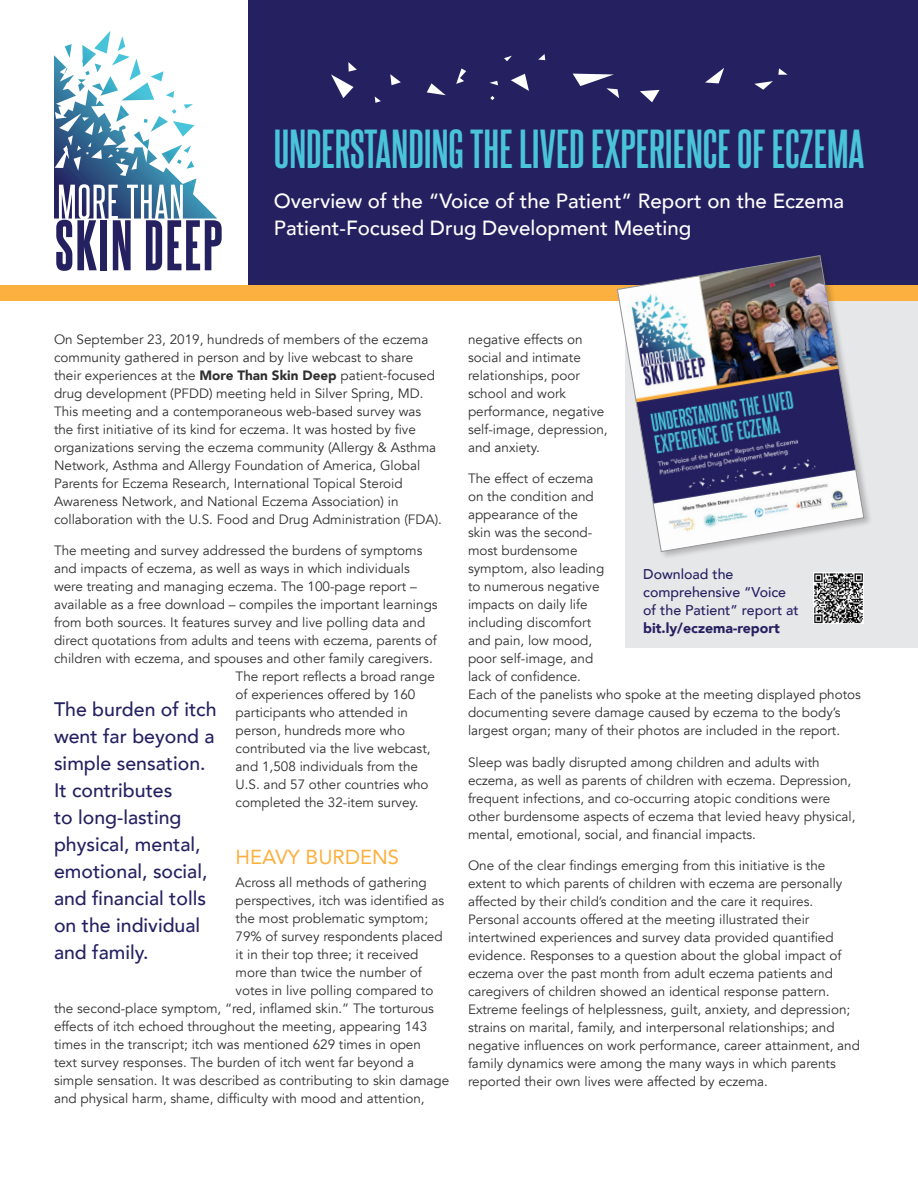
<style>
.page{position:relative;width:918px;height:1188px;background:#fff}
.page>*{position:absolute;margin:0;border:0;box-sizing:border-box;transform-origin:0 0}
.Headline{font:700 47.25px "Steelfish Rg";color:#49c4d9}
.t1{font:500 20.55px/26.8px "Avenir";color:#fff}
.Subhead_Level_2{font:20.25px "Avenir";color:#fbb03f}
.Pull_Quote{font:500 19.5px/27px "Avenir";color:#252161}
.Pull_Quote-2{font:500 14.1px/18px "Avenir";color:#252161}
.Body_copy_9pt{font:13.5px/18px "Avenir";color:#312f30}
.s1{font-weight:900}
</style>
<div class="page">
<div style="left:625px;top:296px;width:293px;height:352px;background:#e6e7e9"></div>
<div style="left:248px;top:0;width:670px;height:300px;background:#252161"></div>
<svg style="left:54px;top:31px;width:168px;height:240px"></svg>
<div style="left:0;top:285px;width:918px;height:16px;background:#fbb03f"></div>
<div style="left:616px;top:255px;width:257px;height:306px;background:#231f20;opacity:.25"></div>
<img style="left:617px;top:255px;width:247px;height:297px">
<svg style="left:538px;top:54px;width:7px;height:6px"></svg>
<svg style="left:490px;top:96px;width:5px;height:4px"></svg>
<svg style="left:504px;top:56px;width:8px;height:5px"></svg>
<svg style="left:640px;top:90px;width:20px;height:12px"></svg>
<svg style="left:511px;top:74px;width:18px;height:17px"></svg>
<svg style="left:490px;top:81px;width:8px;height:4px"></svg>
<svg style="left:705px;top:68px;width:19px;height:15px"></svg>
<svg style="left:375px;top:96px;width:6px;height:7px"></svg>
<svg style="left:573px;top:74px;width:46px;height:24px"></svg>
<svg style="left:331px;top:62px;width:26px;height:36px"></svg>
<svg style="left:456px;top:68px;width:10px;height:16px"></svg>
<svg style="left:427px;top:83px;width:19px;height:12px"></svg>
<svg style="left:390px;top:74px;width:11px;height:11px"></svg>
<svg style="left:778px;top:68px;width:10px;height:7px"></svg>
<svg style="left:754px;top:81px;width:19px;height:9px"></svg>
<img style="left:813px;top:573px;width:51px;height:51px">
<p class="Headline" style="left:274px;top:115px;width:592px">UNDERSTANDING THE LIVED EXPERIENCE OF ECZEMA</p>
<p class="t1" style="left:274px;top:186px;width:572px">Overview of the “Voice of the Patient” Report on the Eczema<br>Patient-Focused Drug Development Meeting</p>
<p class="Body_copy_9pt" style="left:54px;top:331px;width:390px">On September 23, 2019, hundreds of members of the eczema community gathered in person and by live webcast to share their experiences at the <span class="s1">More Than Skin Deep</span> patient-focused drug development (PFDD) meeting held in Silver Spring, MD.<br>This meeting and a contemporaneous web-based survey was the first initiative of its kind for eczema. It was hosted by five organizations serving the eczema community (Allergy &amp; Asthma Network, Asthma and Allergy Foundation of America, Global Parents for Eczema Research, International Topical Steroid Awareness Network, and National Eczema Association) in collaboration with the U.S. Food and Drug Administration (FDA).</p>
<p class="Body_copy_9pt" style="left:54px;top:542px;width:370px">The meeting and survey addressed the burdens of symptoms</p>
<p class="Body_copy_9pt" style="left:54px;top:560px;width:357px">and impacts of eczema, as well as ways in which individuals</p>
<p class="Body_copy_9pt" style="left:54px;top:578px;width:364px">were treating and managing eczema. The 100-page report –</p>
<p class="Body_copy_9pt" style="left:54px;top:596px;width:385px">available as a free download – compiles the important learnings</p>
<p class="Body_copy_9pt" style="left:54px;top:614px;width:373px">from both sources. It features survey and live polling data and</p>
<p class="Body_copy_9pt" style="left:54px;top:632px;width:384px">direct quotations from adults and teens with eczema, parents of</p>
<p class="Body_copy_9pt" style="left:54px;top:650px;width:380px">children with eczema, and spouses and other family caregivers.</p>
<p class="Body_copy_9pt" style="left:236px;top:668px;width:201px">The report reflects a broad range</p>
<p class="Body_copy_9pt" style="left:236px;top:686px;width:181px">of experiences offered by 160</p>
<p class="Body_copy_9pt" style="left:236px;top:704px;width:174px">participants who attended in</p>
<p class="Body_copy_9pt" style="left:236px;top:722px;width:171px">person, hundreds more who</p>
<p class="Body_copy_9pt" style="left:236px;top:740px;width:196px">contributed via the live webcast,</p>
<p class="Body_copy_9pt" style="left:236px;top:758px;width:184px">and 1,508 individuals from the</p>
<p class="Body_copy_9pt" style="left:236px;top:776px;width:195px">U.S. and 57 other countries who</p>
<p class="Body_copy_9pt" style="left:236px;top:794px;width:185px">completed the 32-item survey.</p>
<p class="Subhead_Level_2" style="left:236px;top:840px;width:165px">HEAVY BURDENS</p>
<p class="Body_copy_9pt" style="left:236px;top:874px;width:193px">Across all methods of gathering</p>
<p class="Body_copy_9pt" style="left:236px;top:892px;width:210px">perspectives, itch was identified as</p>
<p class="Body_copy_9pt" style="left:236px;top:910px;width:194px">the most problematic symptom;</p>
<p class="Body_copy_9pt" style="left:236px;top:928px;width:209px">79% of survey respondents placed</p>
<p class="Body_copy_9pt" style="left:236px;top:946px;width:184px">it in their top three; it received</p>
<p class="Body_copy_9pt" style="left:236px;top:964px;width:188px">more than twice the number of</p>
<p class="Body_copy_9pt" style="left:236px;top:982px;width:199px">votes in live polling compared to</p>
<p class="Body_copy_9pt" style="left:54px;top:1000px;width:382px">the second-place symptom, “red, inflamed skin.” The torturous</p>
<p class="Body_copy_9pt" style="left:54px;top:1018px;width:375px">effects of itch echoed throughout the meeting, appearing 143</p>
<p class="Body_copy_9pt" style="left:54px;top:1036px;width:368px">times in the transcript; itch was mentioned 629 times in open</p>
<p class="Body_copy_9pt" style="left:54px;top:1054px;width:362px">text survey responses. The burden of itch went far beyond a</p>
<p class="Body_copy_9pt" style="left:54px;top:1072px;width:397px">simple sensation. It was described as contributing to skin damage</p>
<p class="Body_copy_9pt" style="left:54px;top:1090px;width:372px">and physical harm, shame, difficulty with mood and attention,</p>
<p class="Pull_Quote" style="left:54px;top:694px;width:164px">The burden of itch went far beyond a simple sensation.<br>It contributes<br>to long-lasting physical, mental, emotional, social, and financial tolls on the individual and family.</p>
<p class="Body_copy_9pt" style="left:468px;top:331px;width:141px">negative effects on social and intimate relationships, poor school and work performance, negative self-image, depression, and anxiety.</p>
<p class="Body_copy_9pt" style="left:468px;top:470px;width:395px">The effect of eczema<br>on the condition and<br>appearance of the<br>skin was the second-<br>most burdensome<br>symptom, also leading<br>to numerous negative<br>impacts on daily life<br>including discomfort<br>and pain, low mood,<br>poor self-image, and<br>lack of confidence.<br>Each of the panelists who spoke at the meeting displayed photos documenting severe damage caused by eczema to the body’s largest organ; many of their photos are included in the report.</p>
<p class="Body_copy_9pt" style="left:468px;top:754px;width:389px">Sleep was badly disrupted among children and adults with eczema, as well as parents of children with eczema. Depression, frequent infections, and co-occurring atopic conditions were other burdensome aspects of eczema that levied heavy physical, mental, emotional, social, and financial impacts.</p>
<p class="Body_copy_9pt" style="left:468px;top:857px;width:394px">One of the clear findings emerging from this initiative is the extent to which parents of children with eczema are personally affected by their child’s condition and the care it requires.<br>Personal accounts offered at the meeting illustrated their intertwined experiences and survey data provided quantified evidence. Responses to a question about the global impact of eczema over the past month from adult eczema patients and caregivers of children showed an identical response pattern.<br>Extreme feelings of helplessness, guilt, anxiety, and depression; strains on marital, family, and interpersonal relationships; and negative influences on work performance, career attainment, and family dynamics were among the many ways in which parents reported their own lives were affected by eczema.</p>
<p class="Pull_Quote-2" style="left:643px;top:565px;width:157px">Download the comprehensive “Voice of the Patient” report at <span class="s1">bit.ly/eczema-report</span></p>
</div>
